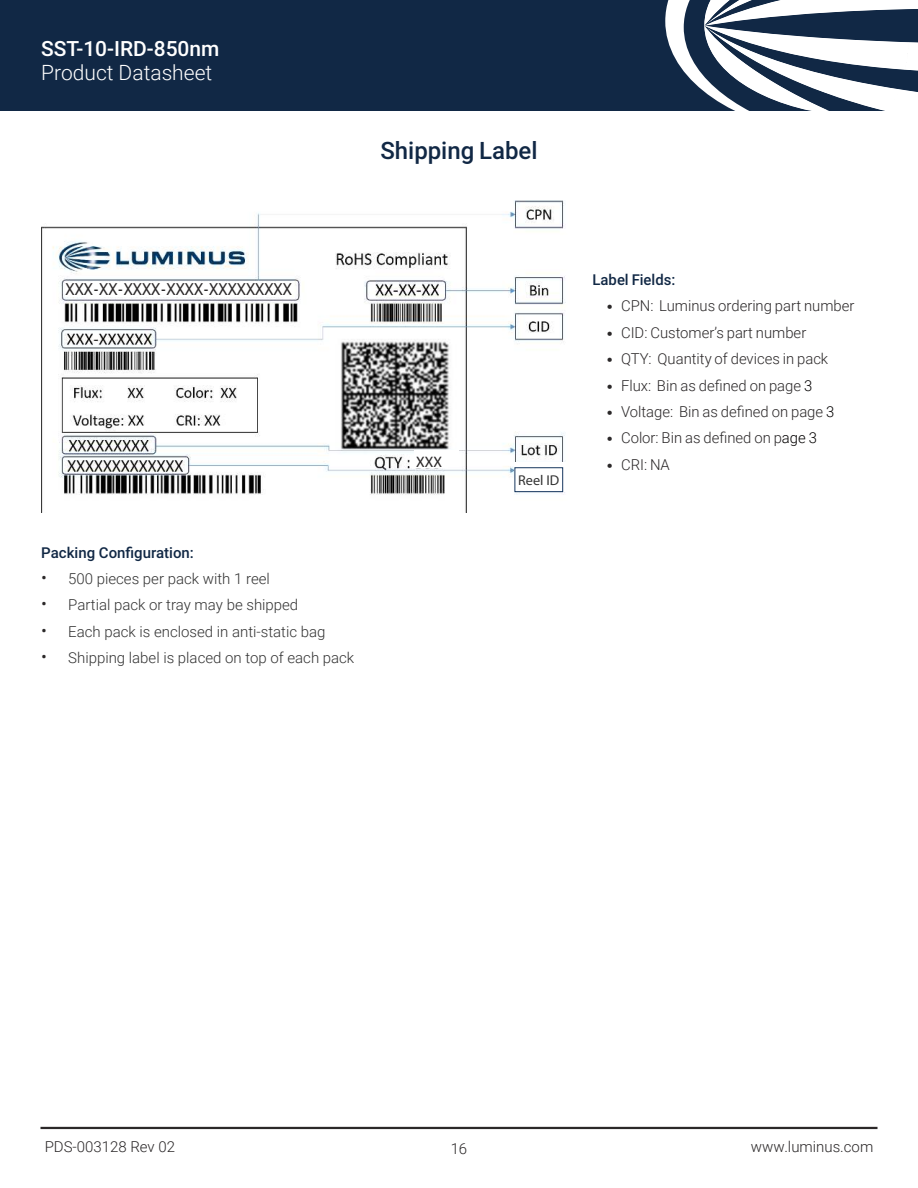
<style>
.page{position:relative;width:918px;height:1188px;background:#fff}
.page>*{position:absolute;margin:0;border:0;box-sizing:border-box;transform-origin:0 0}
.t1{font:500 24px "Roboto";color:#112845}
.t2{font:500 21px "Roboto";color:#fff}
.t3{font:300 21px "Roboto";color:#fff}
.t4{font:17.25px "Myriad Pro";color:#323232}
.t5{font:16.5px "Trebuchet MS";color:#2b2829}
.t6{font:16.5px "Calibri";color:#2b2829}
.t7{font:300 15px "Roboto";color:#2b2829}
.t8{font:300 15px "Roboto";color:#323232}
.t9{font:500 15px "Roboto";color:#112845}
.t10{font:14.25px "Myriad Pro";color:#323232}
.s1{font-size:18px;color:#2b2829}
.s2{font-family:"Trebuchet MS";font-weight:400}
.s3{color:#030000}
</style>
<div class="page">
<div style="left:0;top:0;width:918px;height:110px;background:#112845"></div>
<svg style="left:665px;top:0;width:253px;height:110px"></svg>
<img style="left:41px;top:200px;width:525px;height:313px">
<div style="left:515px;top:463px;width:51px;height:29px;background:#fff"></div>
<div style="left:66px;top:282px;width:226px;height:14px;background:#fff"></div>
<div style="left:414px;top:451px;width:45px;height:16px;background:#fff"></div>
<div style="left:515px;top:467px;width:48px;height:25px;border:1px solid #17375e"></div>
<hr style="left:41px;top:1127px;width:837px;height:2px;background:#2b2829">
<div style="left:410px;top:455px;width:38px;height:13px;background:#fff"></div>
<h2 class="t2" style="left:41px;top:39px;width:180px">SST-10-IRD-850nm</h2>
<h2 class="t3" style="left:41px;top:63px;width:173px">Product Datasheet</h2>
<h1 class="t1" style="left:380px;top:140px;width:159px">Shipping Label</h1>
<p class="t5" style="left:66px;top:280px;width:228px">XXX-XX-XXXX-XXXX-XXXXXXXXX</p>
<p class="t9" style="left:41px;top:546px;width:154px">Packing Configuration:</p>
<p class="t8" style="left:41px;top:572px;width:230px"><span class="s1">•</span> 500 pieces per pack with 1 reel</p>
<p class="t8" style="left:41px;top:599px;width:259px"><span class="s1">•</span> Partial pack or tray may be shipped</p>
<p class="t8" style="left:41px;top:625px;width:286px"><span class="s1">•</span> Each pack is enclosed in anti-static bag</p>
<p class="t8" style="left:41px;top:651px;width:315px"><span class="s1">•</span> Shipping label is placed on top of each pack</p>
<p class="t4" style="left:414px;top:451px;width:19px">50</p>
<p class="t6" style="left:416px;top:456px;width:27px">XXX</p>
<p class="t10" style="left:518px;top:472px;width:43px">Reel ID</p>
<p class="t9" style="left:593px;top:273px;width:84px">Label Fields:</p>
<p class="t7" style="left:606px;top:299px;width:250px"><span class="s2">•</span> CPN: Luminus ordering part number</p>
<p class="t7" style="left:606px;top:326px;width:202px"><span class="s2">•</span> CID: Customer’s part number</p>
<p class="t7" style="left:606px;top:352px;width:224px"><span class="s2">•</span> QTY: Quantity of devices in pack</p>
<p class="t7" style="left:606px;top:375px;width:208px"><span class="s2">•</span> Flux: Bin as de昀椀ned on page <span class="s3">3</span></p>
<p class="t7" style="left:606px;top:401px;width:230px"><span class="s2">•</span> Voltage: Bin as de昀椀ned on page <span class="s3">3</span></p>
<p class="t7" style="left:606px;top:427px;width:212px"><span class="s2">•</span> Color: Bin as de昀椀ned on p<span class="s3">age 3</span></p>
<p class="t7" style="left:606px;top:458px;width:65px"><span class="s2">•</span> CRI: NA</p>
<p class="t7" style="left:45px;top:1140px;width:132px">PDS-003128 Rev 02</p>
<p class="t7" style="left:751px;top:1140px;width:124px">www.luminus.com</p>
<p class="t7" style="left:451px;top:1143px;width:18px">16</p>
</div>
